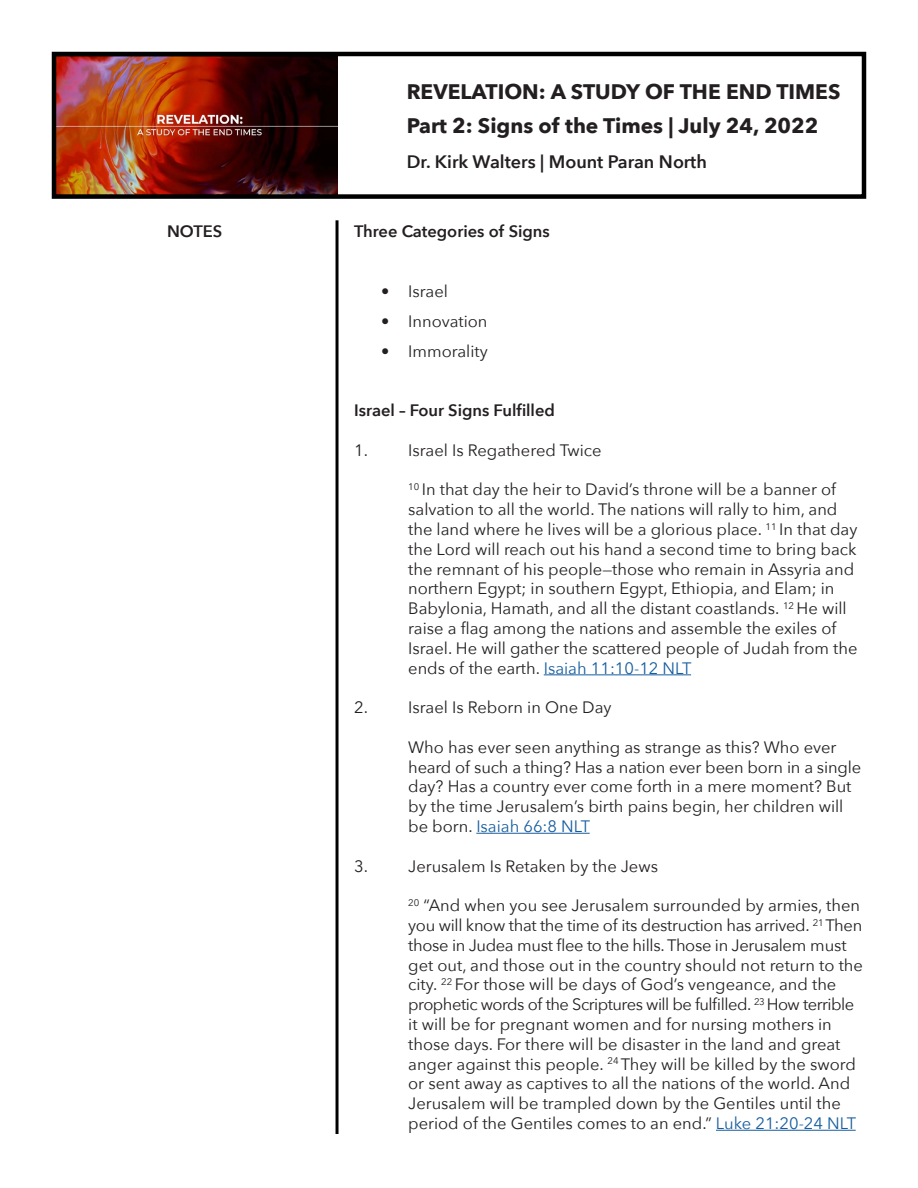
<style>
.page{position:relative;width:918px;height:1188px;background:#fff}
.page>*{position:absolute;margin:0;border:0;box-sizing:border-box;transform-origin:0 0}
.t1{font:700 21px "Avenir Next";color:#231f20}
.t2{font:600 18px "Avenir Next";color:#231f20}
.t3{font:16.5px/19.8px "Avenir Next";color:#231f20}
.t4{font:600 16.5px "Avenir Next";color:#231f20}
.s1{color:#175d9e}
</style>
<div class="page">
<hr style="left:544px;top:674px;width:147px;height:1px;background:#175d9e">
<hr style="left:476px;top:833px;width:114px;height:1px;background:#175d9e">
<hr style="left:716px;top:1130px;width:140px;height:1px;background:#175d9e">
<img style="left:57px;top:57px;width:280px;height:137px">
<div style="left:52px;top:52px;width:814px;height:147px;border:4px solid #000"></div>
<hr style="left:336px;top:220px;width:3px;height:914px;background:#000">
<p class="t4" style="left:167px;top:217px;width:57px">NOTES</p>
<p class="t1" style="left:407px;top:73px;width:435px">REVELATION: A STUDY OF THE END TIMES</p>
<p class="t1" style="left:407px;top:108px;width:413px">Part 2: Signs of the Times | July 24, 2022</p>
<p class="t2" style="left:407px;top:146px;width:302px">Dr. Kirk Walters | Mount Paran North</p>
<p class="t4" style="left:354px;top:217px;width:197px">Three Categories of Signs</p>
<p class="t3" style="left:381px;top:280px;width:68px">• Israel</p>
<p class="t3" style="left:381px;top:310px;width:108px">• Innovation</p>
<p class="t3" style="left:381px;top:340px;width:108px">• Immorality</p>
<p class="t4" style="left:354px;top:396px;width:202px">Israel – Four Signs Fulfilled</p>
<p class="t3" style="left:354px;top:439px;width:15px">1.</p>
<p class="t3" style="left:408px;top:439px;width:195px">Israel Is Regathered Twice</p>
<p class="t3" style="left:408px;top:479px;width:451px"><sup>10</sup> In that day the heir to David’s throne will be a banner of salvation to all the world. The nations will rally to him, and the land where he lives will be a glorious place. <sup>11</sup> In that day the Lord will reach out his hand a second time to bring back the remnant of his people—those who remain in Assyria and northern Egypt; in southern Egypt, Ethiopia, and Elam; in Babylonia, Hamath, and all the distant coastlands. <sup>12</sup> He will raise a flag among the nations and assemble the exiles of Israel. He will gather the scattered people of Judah from the ends of the earth. <span class="s1">Isaiah 11:10-12 NLT</span></p>
<p class="t3" style="left:354px;top:697px;width:15px">2.</p>
<p class="t3" style="left:408px;top:697px;width:205px">Israel Is Reborn in One Day</p>
<p class="t3" style="left:408px;top:736px;width:454px">Who has ever seen anything as strange as this? Who ever heard of such a thing? Has a nation ever been born in a single day? Has a country ever come forth in a mere moment? But by the time Jerusalem’s birth pains begin, her children will be born. <span class="s1">Isaiah 66:8 NLT</span></p>
<p class="t3" style="left:354px;top:855px;width:15px">3.</p>
<p class="t3" style="left:408px;top:855px;width:251px">Jerusalem Is Retaken by the Jews</p>
<p class="t3" style="left:408px;top:895px;width:456px"><sup>20</sup> “And when you see Jerusalem surrounded by armies, then you will know that the time of its destruction has arrived. <sup>21</sup> Then those in Judea must flee to the hills. Those in Jerusalem must get out, and those out in the country should not return to the city. <sup>22</sup> For those will be days of God’s vengeance, and the prophetic words of the Scriptures will be fulfilled. <sup>23</sup> How terrible it will be for pregnant women and for nursing mothers in those days. For there will be disaster in the land and great anger against this people. <sup>24</sup> They will be killed by the sword or sent away as captives to all the nations of the world. And Jerusalem will be trampled down by the Gentiles until the period of the Gentiles comes to an end.” <span class="s1">Luke 21:20-24 NLT</span></p>
</div>
